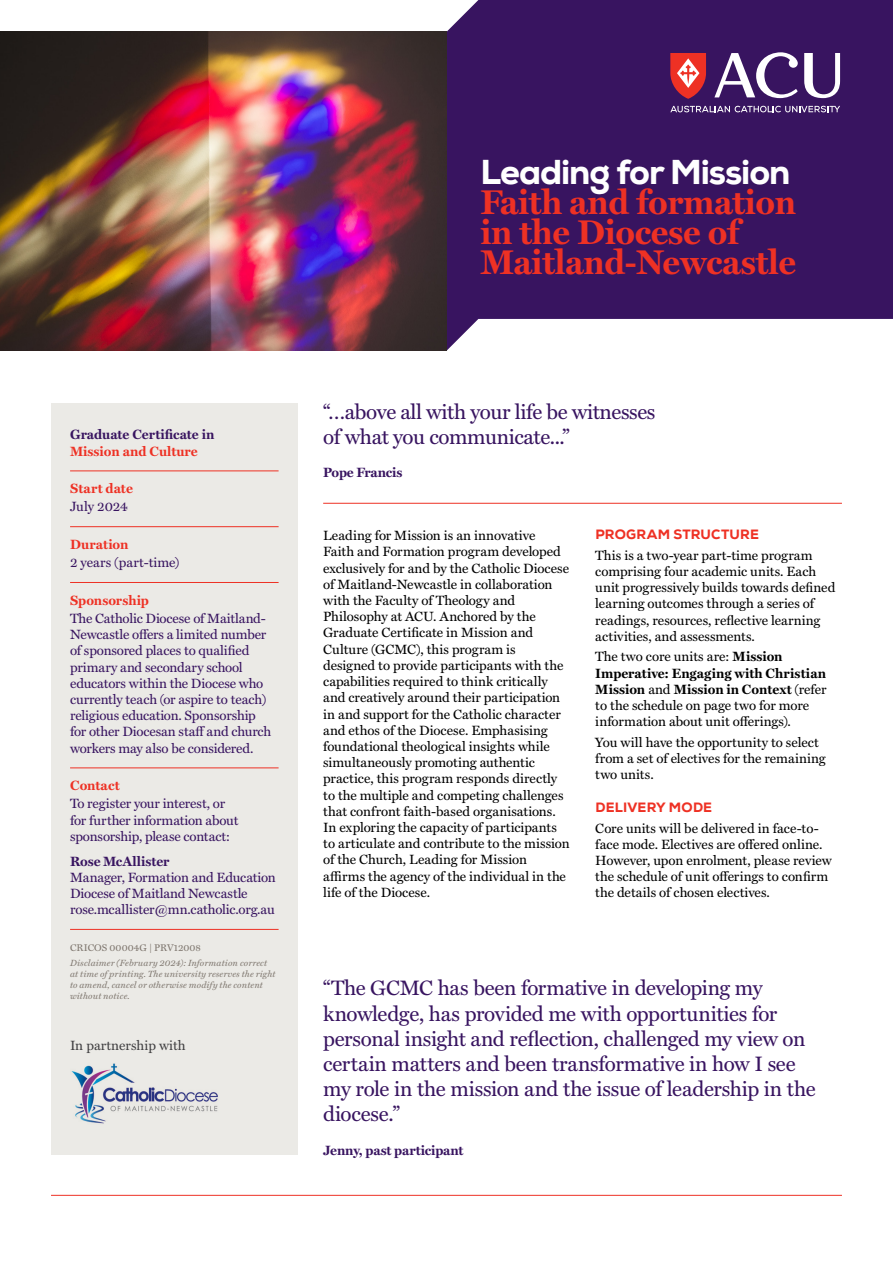
<style>
.page{position:relative;width:893px;height:1263px;background:#fff}
.page>*{position:absolute;margin:0;border:0;box-sizing:border-box;transform-origin:0 0}
._04_Degree{font:700 34.5px/30px "Miller Text";letter-spacing:-.01em;color:#ee3124}
._13_Lead-in_test_-_Purple{font:21px/25.2px "Miller Text";letter-spacing:-.02em;color:#381460}
._18_Body{font:13.5px/16.2px "Miller Text";color:#000}
._07_Side_Miller_purple_underline{font:13.5px/16.2px "Miller Text";letter-spacing:-.01em;color:#381460}
._07_Side_Miller_purple_underline-2{font:700 13.5px/16.2px "Miller Text";color:#381460}
._16_Subheading_-_L2_-_Miller_red{font:700 13.5px "Miller Text";letter-spacing:.005em;color:#ee3124}
._15_Subheading_-_L2_-_Miller_purple{font:700 13.5px "Miller Text";letter-spacing:-.01em;color:#381460}
._14_Subheading_-_L1_-_Nexa_red{font:800 13.5px "Nexa";letter-spacing:.015em;color:#ee3124}
._23_Credit{font:13.5px "Miller Text";color:#414042}
._07_CRICOS_code{font:9.75px "Miller Text";letter-spacing:.01em;color:#7f776f}
._22_Credit{font:italic 9px/10.8px "Miller Text";letter-spacing:.015em;color:#7f776f}
.s1{font-family:"Nexa";font-weight:800;color:#fff}
.s2{color:#ee3124}
.s3{font-weight:700}
</style>
<div class="page">
<svg style="left:446px;top:0;width:447px;height:351px;background:#4b2a6f"></svg>
<img style="left:0;top:32px;width:446px;height:319px">
<svg style="left:670px;top:53px;width:36px;height:46px;background:#d14b50"></svg>
<svg style="left:670px;top:106px;width:170px;height:6px"></svg>
<svg style="left:804px;top:53px;width:36px;height:45px"></svg>
<svg style="left:714px;top:52px;width:84px;height:46px"></svg>
<hr style="left:51px;top:1195px;width:791px;height:1px;background:#ee3124">
<hr style="left:323px;top:503px;width:519px;height:1px;background:#ee3124">
<div style="left:51px;top:403px;width:247px;height:751px;background:#ebeae6"></div>
<hr style="left:70px;top:470px;width:209px;height:1px;background:#ee3124">
<hr style="left:70px;top:526px;width:209px;height:1px;background:#ee3124">
<hr style="left:70px;top:582px;width:209px;height:1px;background:#ee3124">
<hr style="left:70px;top:767px;width:209px;height:1px;background:#ee3124">
<hr style="left:70px;top:929px;width:209px;height:1px;background:#ee3124">
<img style="left:71px;top:1063px;width:147px;height:61px">
<p class="_04_Degree" style="left:480px;top:156px;width:317px"><span class="s1">Leading for Mission<br></span>Faith and formation in the Diocese of<br>Maitland-Newcastle</p>
<p class="_07_Side_Miller_purple_underline-2" style="left:70px;top:426px;width:146px">Graduate Certificate in<br><span class="s2">Mission and Culture</span></p>
<p class="_16_Subheading_-_L2_-_Miller_red" style="left:70px;top:478px;width:64px">Start date</p>
<p class="_07_Side_Miller_purple_underline" style="left:70px;top:498px;width:59px">July 2024</p>
<p class="_16_Subheading_-_L2_-_Miller_red" style="left:70px;top:534px;width:60px">Duration</p>
<p class="_07_Side_Miller_purple_underline" style="left:70px;top:553px;width:111px">2 years (part-time)</p>
<p class="_16_Subheading_-_L2_-_Miller_red" style="left:70px;top:589px;width:80px">Sponsorship</p>
<p class="_07_Side_Miller_purple_underline" style="left:70px;top:609px;width:203px">The Catholic Diocese of Maitland-Newcastle offers a limited number of sponsored places to qualified primary and secondary school educators within the Diocese who currently teach (or aspire to teach) religious education. Sponsorship for other Diocesan staff and church workers may also be considered.</p>
<p class="_16_Subheading_-_L2_-_Miller_red" style="left:70px;top:775px;width:51px">Contact</p>
<p class="_07_Side_Miller_purple_underline" style="left:70px;top:795px;width:170px">To register your interest, or for further information about sponsorship, please contact:</p>
<p class="_07_Side_Miller_purple_underline" style="left:70px;top:852px;width:207px"><span class="s3">Rose McAllister<br></span>Manager, Formation and Education<br>Diocese of Maitland Newcastle rose.mcallister@mn.catholic.org.au</p>
<p class="_07_CRICOS_code" style="left:70px;top:940px;width:132px">CRICOS 00004G | PRV12008</p>
<p class="_22_Credit" style="left:70px;top:957px;width:207px">Disclaimer (February 2024): Information correct at time of printing. The university reserves the right to amend, cancel or otherwise modify the content without notice.</p>
<p class="_23_Credit" style="left:70px;top:1035px;width:117px">In partnership with</p>
<p class="_13_Lead-in_test_-_Purple" style="left:323px;top:397px;width:334px">“…above all with your life be witnesses of what you communicate...”</p>
<p class="_15_Subheading_-_L2_-_Miller_purple" style="left:323px;top:462px;width:81px">Pope Francis</p>
<p class="_18_Body" style="left:323px;top:527px;width:248px">Leading for Mission is an innovative Faith and Formation program developed exclusively for and by the Catholic Diocese of Maitland-Newcastle in collaboration with the Faculty of Theology and Philosophy at ACU. Anchored by the Graduate Certificate in Mission and Culture (GCMC), this program is designed to provide participants with the capabilities required to think critically and creatively around their participation in and support for the Catholic character and ethos of the Diocese. Emphasising foundational theological insights while simultaneously promoting authentic practice, this program responds directly to the multiple and competing challenges that confront faith-based organisations.<br>In exploring the capacity of participants to articulate and contribute to the mission of the Church, Leading for Mission affirms the agency of the individual in the life of the Diocese.</p>
<p class="_14_Subheading_-_L1_-_Nexa_red" style="left:595px;top:526px;width:165px">PROGRAM STRUCTURE</p>
<p class="_18_Body" style="left:595px;top:546px;width:242px">This is a two-year part-time program comprising four academic units. Each unit progressively builds towards defined learning outcomes through a series of readings, resources, reflective learning activities, and assessments.</p>
<p class="_18_Body" style="left:595px;top:648px;width:233px">The two core units are: <span class="s3">Mission Imperative: Engaging with Christian Mission</span> and <span class="s3">Mission in Context</span> (refer to the schedule on page two for more information about unit offerings).</p>
<p class="_18_Body" style="left:595px;top:733px;width:232px">You will have the opportunity to select from a set of electives for the remaining two units.</p>
<p class="_14_Subheading_-_L1_-_Nexa_red" style="left:595px;top:799px;width:118px">DELIVERY MODE</p>
<p class="_18_Body" style="left:595px;top:819px;width:238px">Core units will be delivered in face-to&shy;face mode. Electives are offered online.<br>However, upon enrolment, please review the schedule of unit offerings to confirm the details of chosen electives.</p>
<p class="_13_Lead-in_test_-_Purple" style="left:323px;top:974px;width:494px">“The GCMC has been formative in developing my knowledge, has provided me with opportunities for personal insight and reflection, challenged my view on certain matters and been transformative in how I see my role in the mission and the issue of leadership in the diocese.”</p>
<p class="_15_Subheading_-_L2_-_Miller_purple" style="left:323px;top:1139px;width:142px">Jenny, past participant</p>
</div>
